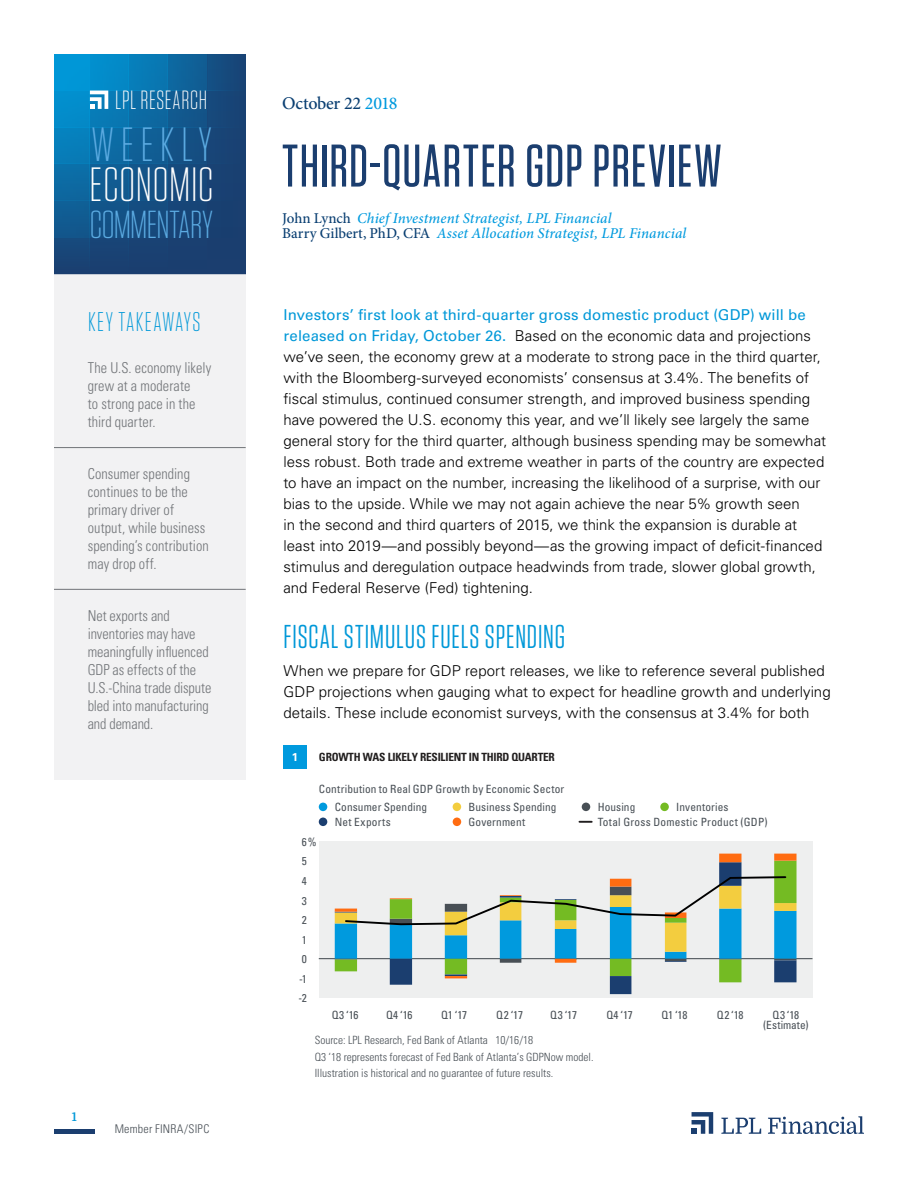
<style>
.page{position:relative;width:918px;height:1188px;background:#fff}
.page>*{position:absolute;margin:0;border:0;box-sizing:border-box;transform-origin:0 0}
.t1{font:500 60px "Tungsten Narrow";letter-spacing:.025em;color:#1b3e6f}
.t2{font:300 48px "Tungsten Narrow";letter-spacing:.015em;color:#fff;scale:1.04 1}
.t3{font:300 48px "Tungsten Narrow";letter-spacing:.135em;color:#5cabe2;scale:1.04 1}
.t4{font:300 39px "Tungsten Narrow";letter-spacing:-.015em;color:#5cabe2;scale:1.04 1}
.t5{font:33px "Tungsten Narrow";letter-spacing:.03em;color:#0098d8}
.t6{font:300 27px "Tungsten Narrow";letter-spacing:.055em;color:#0098d8}
.t7{font:300 26.25px "Tungsten Narrow";letter-spacing:.025em;color:#fff}
.t8{font:500 18px "Minion Pro";letter-spacing:-.015em;color:#0a3f72}
.t9{font:300 15px/21px "Univers LT Std";color:#000}
.t10{font:300 condensed 15px/18px "Univers LT Std";letter-spacing:.005em;color:#4b4f54;scale:.95 1}
.t11{font:italic 500 15px/15px "Minion Pro";letter-spacing:.005em;color:#009ade}
.t12{font:300 condensed 12px "Univers LT Std";letter-spacing:.015em;color:#484f55}
.t13{font:700 12px "Domine";color:#0098d8}
.t14{font:condensed 11.4px/19.5px "Univers LT Std";letter-spacing:.01em;color:#484f55}
.t15{font:300 condensed 11.4px/16.5px "Univers LT Std";color:#484f55}
.t16{font:700 condensed 11.4px "Univers LT Std";letter-spacing:-.02em;color:#221f1f}
.t17{font:condensed 11.4px "Univers LT Std";letter-spacing:.035em;color:#484f55}
.t18{font:700 11.4px "Univers LT Std";color:#fff}
.s1{color:#009ade}
.s2{font-style:normal;color:#0a3f72}
.s3{font-weight:400;color:#0098d8}
</style>
<div class="page">
<hr style="left:54px;top:1130px;width:40px;height:4px;background:#1b3e6f">
<svg style="left:90px;top:54px;width:39px;height:220px;background:#0d6ca5"></svg>
<div style="left:209px;top:54px;width:37px;height:220px;background:#184476"></div>
<svg style="left:168px;top:54px;width:38px;height:220px;background:#135387"></svg>
<svg style="left:129px;top:54px;width:39px;height:220px;background:#0f6198"></svg>
<svg style="left:54px;top:54px;width:36px;height:220px;background:#0878b3"></svg>
<div style="left:54px;top:164px;width:192px;height:36px;background:linear-gradient(to right,#0c6ca5,#1b3b6c)"></div>
<div style="left:54px;top:200px;width:192px;height:38px;background:linear-gradient(to right,#105c92,#1a3b6c)"></div>
<div style="left:54px;top:127px;width:192px;height:37px;background:linear-gradient(to right,#0582be,#1b3c6d)"></div>
<svg style="left:90px;top:91px;width:18px;height:18px"></svg>
<svg style="left:692px;top:1112px;width:21px;height:22px"></svg>
<svg style="left:721px;top:1118px;width:40px;height:16px"></svg>
<svg style="left:768px;top:1116px;width:96px;height:18px"></svg>
<div style="left:54px;top:275px;width:192px;height:505px;background:#efeff0"></div>
<hr style="left:54px;top:447px;width:192px;height:1px;background:#4b4f54">
<hr style="left:54px;top:589px;width:192px;height:1px;background:#4b4f54">
<div style="left:319px;top:841px;width:494px;height:157px;background:#eeefef"></div>
<div style="left:319px;top:818px;width:8px;height:8px;background:#1b3e6f;border-radius:50%"></div>
<div style="left:453px;top:818px;width:8px;height:8px;background:#ff6c11;border-radius:50%"></div>
<svg style="left:579px;top:821px;width:13px;height:2px"></svg>
<div style="left:319px;top:803px;width:8px;height:8px;background:#009ade;border-radius:50%"></div>
<div style="left:453px;top:803px;width:8px;height:8px;background:#f3cd3f;border-radius:50%"></div>
<div style="left:582px;top:803px;width:8px;height:8px;background:#484f55;border-radius:50%"></div>
<div style="left:660px;top:803px;width:9px;height:8px;background:#74bb23;border-radius:50%"></div>
<hr style="left:319px;top:958px;width:494px;height:1px;background:#484f55">
<div style="left:284px;top:746px;width:23px;height:23px;background:#009ade"></div>
<svg style="left:389px;top:978px;width:408px;height:16px"></svg>
<svg style="left:335px;top:854px;width:462px;height:124px"></svg>
<svg style="left:335px;top:875px;width:462px;height:88px"></svg>
<h3 class="t7" style="left:115px;top:87px;width:93px">LPL RESEARCH</h3>
<h2 class="t3" style="left:91px;top:121px;width:117px">WEEKLY</h2>
<h2 class="t2" style="left:90px;top:161px;width:121px">ECONOMIC</h2>
<h3 class="t4" style="left:90px;top:205px;width:120px">COMMENTARY</h3>
<h3 class="t6" style="left:88px;top:308px;width:114px">KEY TAKEAWAYS</h3>
<p class="t10" style="left:88px;top:359px;width:132px">The U.S. economy likely grew at a moderate<br>to strong pace in the third quarter.</p>
<p class="t10" style="left:88px;top:465px;width:129px">Consumer spending continues to be the primary driver of output, while business spending’s contribution may drop off.</p>
<p class="t10" style="left:88px;top:606px;width:132px">Net exports and inventories may have meaningfully influenced<br>GDP as effects of the<br>U.S.-China trade dispute bled into manufacturing and demand.</p>
<p class="t13" style="left:72px;top:1110px;width:6px">1</p>
<p class="t12" style="left:115px;top:1122px;width:96px">Member FINRA/SIPC</p>
<p class="t8" style="left:282px;top:91px;width:117px">October 22 <span class="s1">2018</span></p>
<h1 class="t1" style="left:282px;top:136px;width:441px">THIRD-QUARTER GDP PREVIEW</h1>
<p class="t11" style="left:282px;top:210px;width:406px"><span class="s2">John Lynch</span> Chief Investment Strategist, LPL Financial<br><span class="s2">Barry Gilbert, PhD, CFA</span> Asset Allocation Strategist, LPL Financial</p>
<p class="t9" style="left:284px;top:304px;width:544px"><span class="s3">Investors’ first look at third-quarter gross domestic product (GDP) will be released on Friday, October 26.</span> Based on the economic data and projections we’ve seen, the economy grew at a moderate to strong pace in the third quarter, with the Bloomberg-surveyed economists’ consensus at 3.4%. The benefits of fiscal stimulus, continued consumer strength, and improved business spending have powered the U.S. economy this year, and we’ll likely see largely the same general story for the third quarter, although business spending may be somewhat less robust. Both trade and extreme weather in parts of the country are expected to have an impact on the number, increasing the likelihood of a surprise, with our bias to the upside. While we may not again achieve the near 5% growth seen<br>in the second and third quarters of 2015, we think the expansion is durable at least into 2019—and possibly beyond—as the growing impact of deficit-financed stimulus and deregulation outpace headwinds from trade, slower global growth, and Federal Reserve (Fed) tightening.</p>
<h3 class="t5" style="left:284px;top:621px;width:283px">FISCAL STIMULUS FUELS SPENDING</h3>
<p class="t9" style="left:284px;top:660px;width:549px">When we prepare for GDP report releases, we like to reference several published<br>GDP projections when gauging what to expect for headline growth and underlying details. These include economist surveys, with the consensus at 3.4% for both</p>
<p class="t18" style="left:292px;top:750px;width:8px">1</p>
<p class="t16" style="left:319px;top:750px;width:237px">GROWTH WAS LIKELY RESILIENT IN THIRD QUARTER</p>
<p class="t14" style="left:319px;top:779px;width:247px">Contribution to Real GDP Growth by Economic Sector</p>
<p class="t14" style="left:335px;top:797px;width:94px">Consumer Spending</p>
<p class="t14" style="left:469px;top:797px;width:90px">Business Spending</p>
<p class="t14" style="left:598px;top:797px;width:39px">Housing</p>
<p class="t14" style="left:676px;top:797px;width:54px">Inventories</p>
<p class="t14" style="left:299px;top:832px;width:20px">6%<br>5<br>4<br>3<br>2<br>1<br>0<br>-1 -2</p>
<p class="t17" style="left:335px;top:814px;width:58px">Net Exports</p>
<p class="t14" style="left:469px;top:812px;width:58px">Government</p>
<p class="t14" style="left:598px;top:812px;width:172px">Total Gross Domestic Product (GDP)</p>
<p class="t14" style="left:332px;top:1005px;width:28px">Q3 ‘16</p>
<p class="t14" style="left:386px;top:1005px;width:28px">Q4 ‘16</p>
<p class="t14" style="left:441px;top:1005px;width:28px">Q1 ‘17</p>
<p class="t14" style="left:496px;top:1005px;width:28px">Q2 ‘17</p>
<p class="t14" style="left:550px;top:1005px;width:28px">Q3 ‘17</p>
<p class="t14" style="left:606px;top:1005px;width:28px">Q4 ‘17</p>
<p class="t14" style="left:661px;top:1005px;width:28px">Q1 ‘18</p>
<p class="t14" style="left:717px;top:1005px;width:28px">Q2 ‘18</p>
<p class="t14" style="left:763px;top:1009px;width:47px;line-height:10.2px;text-align:center">Q3 ‘18 (Estimate)</p>
<p class="t15" style="left:315px;top:1032px;width:280px">Source: LPL Research, Fed Bank of Atlanta 10/16/18<br>Q3 ‘18 represents forecast of Fed Bank of Atlanta’s GDPNow model.<br>Illustration is historical and no guarantee of future results.</p>
</div>
